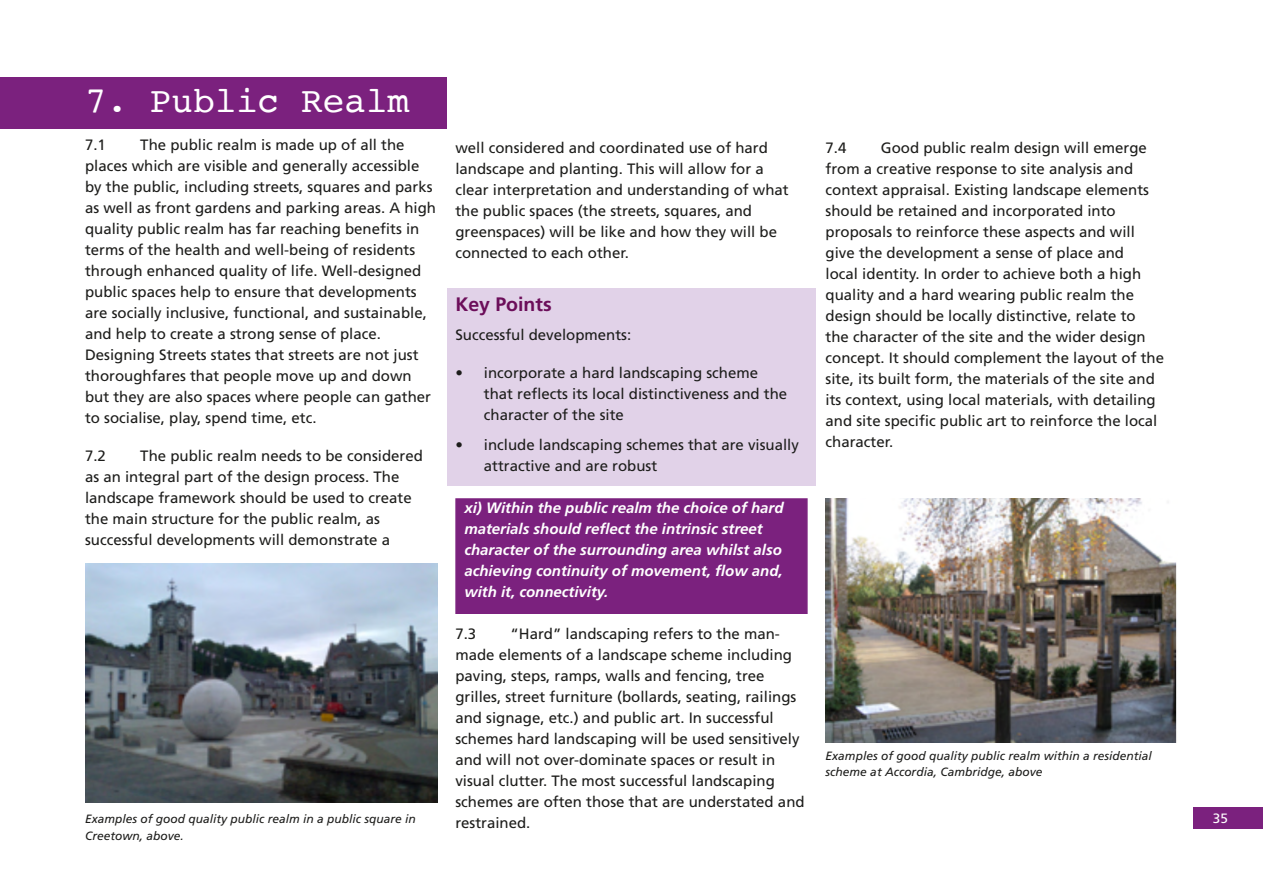
<style>
.page{position:relative;width:1263px;height:893px;background:#fff}
.page>*{position:absolute;margin:0;border:0;box-sizing:border-box;transform-origin:0 0}
.Heading{font:36px "Courier";color:#fff}
.Subhead_1{font:700 19.5px "Frutiger";color:#6c0e5a}
.body_text{font:15px/21px "Frutiger";color:#1d1d1b}
.Design_principles{font:italic 700 15px/21px "Frutiger";color:#fff}
.Bullets{font:15px/21px "Frutiger";color:#1d1d1b}
.last_body_bullet{font:15px/21px "Frutiger";color:#1d1d1b}
.t1{font:13.5px "Frutiger";color:#fff}
.t2{font:italic 12px/16.5px "Frutiger";color:#1d1d1b}
</style>
<div class="page">
<div style="left:455px;top:498px;width:353px;height:116px;background:#7b217e;border:2px solid #7b217e"></div>
<div style="left:447px;top:288px;width:369px;height:197px;background:#e1d2e8"></div>
<div style="left:0;top:78px;width:446px;height:51px;background:#7b217e"></div>
<img style="left:826px;top:498px;width:351px;height:244px">
<img style="left:85px;top:563px;width:352px;height:239px">
<div style="left:1193px;top:807px;width:70px;height:22px;background:#7b217e"></div>
<p class="Heading" style="left:85px;top:73px;width:326px">7. Public Realm</p>
<p class="body_text" style="left:85px;top:134px;width:22px">7.1</p>
<p class="body_text" style="left:85px;top:134px;width:352px;text-indent:55px">The public realm is made up of all the places which are visible and generally accessible by the public, including streets, squares and parks as well as front gardens and parking areas. A high quality public realm has far reaching benefits in terms of the health and well-being of residents through enhanced quality of life. Well-designed public spaces help to ensure that developments are socially inclusive, functional, and sustainable, and help to create a strong sense of place.<br>Designing Streets states that streets are not just thoroughfares that people move up and down but they are also spaces where people can gather to socialise, play, spend time, etc.</p>
<p class="body_text" style="left:85px;top:445px;width:22px">7.2</p>
<p class="body_text" style="left:85px;top:445px;width:339px;text-indent:55px">The public realm needs to be considered as an integral part of the design process. The landscape framework should be used to create the main structure for the public realm, as successful developments will demonstrate a</p>
<p class="t2" style="left:85px;top:811px;width:332px">Examples of good quality public realm in a public square in<br>Creetown, above.</p>
<p class="body_text" style="left:455px;top:137px;width:335px">well considered and coordinated use of hard landscape and planting. This will allow for a clear interpretation and understanding of what the public spaces (the streets, squares, and greenspaces) will be like and how they will be connected to each other.</p>
<p class="Subhead_1" style="left:455px;top:292px;width:98px">Key Points</p>
<p class="body_text" style="left:455px;top:324px;width:177px">Successful developments:</p>
<p class="Bullets" style="left:484px;top:362px;width:305px;text-indent:-28px">• incorporate a hard landscaping scheme that reflects its local distinctiveness and the character of the site</p>
<p class="last_body_bullet" style="left:484px;top:434px;width:317px;text-indent:-28px">• include landscaping schemes that are visually attractive and are robust</p>
<p class="Design_principles" style="left:464px;top:497px;width:321px">xi) Within the public realm the choice of hard materials should reflect the intrinsic street character of the surrounding area whilst also achieving continuity of movement, flow and, with it, connectivity.</p>
<p class="body_text" style="left:455px;top:623px;width:22px">7.3</p>
<p class="body_text" style="left:455px;top:623px;width:351px;text-indent:55px">“Hard” landscaping refers to the man&shy;made elements of a landscape scheme including paving, steps, ramps, walls and fencing, tree grilles, street furniture (bollards, seating, railings and signage, etc.) and public art. In successful schemes hard landscaping will be used sensitively and will not over-dominate spaces or result in visual clutter. The most successful landscaping schemes are often those that are understated and restrained.</p>
<p class="body_text" style="left:826px;top:137px;width:340px;text-indent:55px">Good public realm design will emerge from a creative response to site analysis and context appraisal. Existing landscape elements should be retained and incorporated into proposals to reinforce these aspects and will give the development a sense of place and<br>local identity. In order to achieve both a high quality and a hard wearing public realm the design should be locally distinctive, relate to<br>the character of the site and the wider design concept. It should complement the layout of the site, its built form, the materials of the site and its context, using local materials, with detailing and site specific public art to reinforce the local character.</p>
<p class="body_text" style="left:826px;top:137px;width:22px">7.4</p>
<p class="t2" style="left:826px;top:747px;width:328px">Examples of good quality public realm within a residential scheme at Accordia, Cambridge, above</p>
<p class="t1" style="left:1213px;top:810px;width:17px">35</p>
</div>
